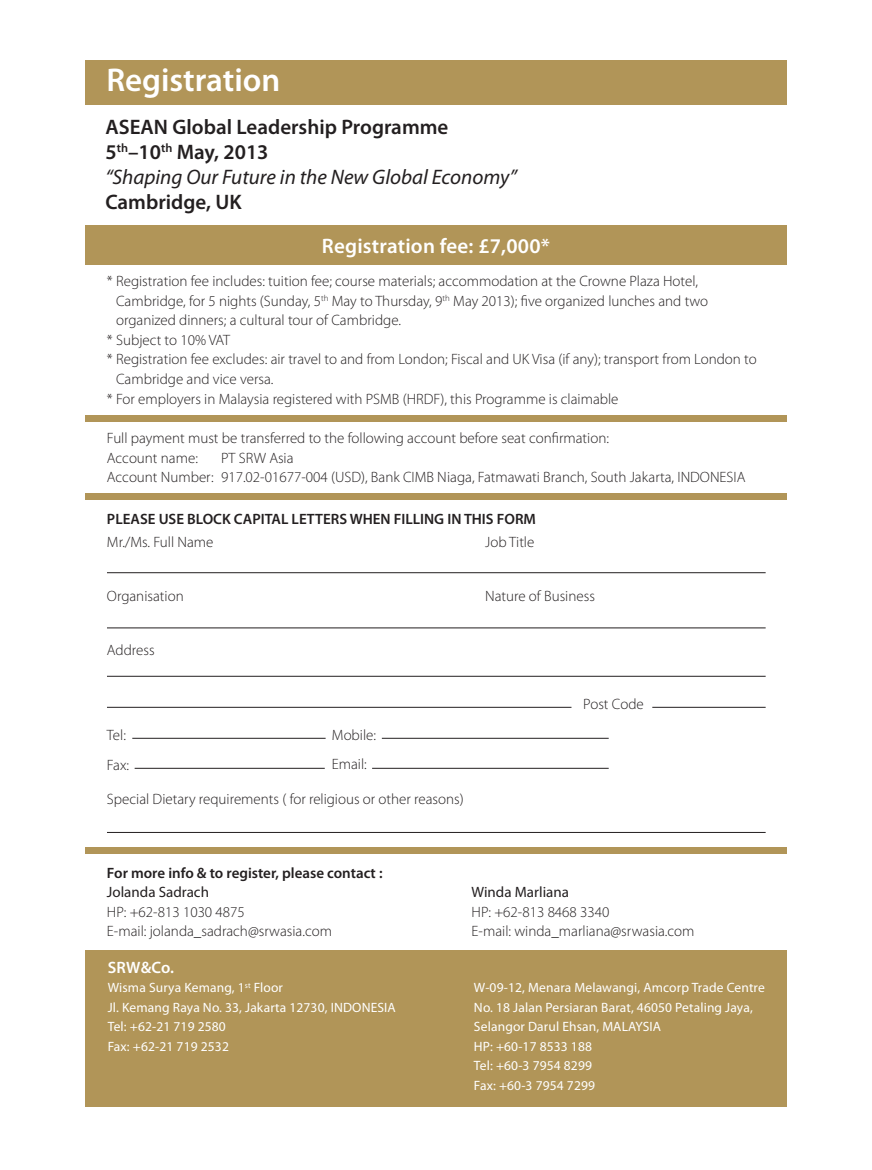
<style>
.page{position:relative;width:872px;height:1170px;background:#fff}
.page>*{position:absolute;margin:0;border:0;box-sizing:border-box;transform-origin:0 0}
.t1{font:600 33px "Myriad Pro";color:#fff}
.t2{font:600 21px "Myriad Pro";color:#231f20}
.t3{font:italic 21px "Myriad Pro";color:#231f20}
.t4{font:600 21px "Myriad Pro";letter-spacing:.01em;color:#fff}
.t5{font:600 16.5px "Myriad Pro";color:#fff}
.t6{font:300 15px/19.5px "Myriad Pro";color:#231f20}
.t7{font:600 15px "Myriad Pro";color:#231f20}
.t8{font:15px "Myriad Pro";color:#231f20}
.t9{font:13.5px "Myriad Pro";letter-spacing:.01em;color:#fff}
</style>
<div class="page">
<div style="left:85px;top:949px;width:702px;height:157px;background:#b19558"></div>
<div style="left:85px;top:60px;width:702px;height:44px;background:#b19558"></div>
<div style="left:85px;top:225px;width:702px;height:39px;background:#b19558"></div>
<div style="left:85px;top:415px;width:702px;height:6px;background:#b19558"></div>
<div style="left:85px;top:493px;width:702px;height:6px;background:#b19558"></div>
<div style="left:85px;top:847px;width:702px;height:6px;background:#b19558"></div>
<hr style="left:107px;top:572px;width:658px;height:1px;background:#231f20">
<hr style="left:107px;top:627px;width:658px;height:1px;background:#231f20">
<hr style="left:107px;top:675px;width:658px;height:1px;background:#231f20">
<hr style="left:107px;top:832px;width:658px;height:1px;background:#231f20">
<hr style="left:107px;top:707px;width:464px;height:1px;background:#231f20">
<hr style="left:652px;top:707px;width:113px;height:1px;background:#231f20">
<hr style="left:132px;top:737px;width:194px;height:1px;background:#231f20">
<hr style="left:382px;top:737px;width:226px;height:1px;background:#231f20">
<hr style="left:135px;top:767px;width:190px;height:1px;background:#231f20">
<hr style="left:372px;top:767px;width:236px;height:1px;background:#231f20">
<p class="t1" style="left:106px;top:59px;width:176px">Registration</p>
<p class="t2" style="left:105px;top:113px;width:344px">ASEAN Global Leadership Programme</p>
<p class="t2" style="left:105px;top:138px;width:165px">5<sup>th</sup>–10<sup>th</sup> May, 2013</p>
<p class="t3" style="left:105px;top:164px;width:413px">“Shaping Our Future in the New Global Economy”</p>
<p class="t2" style="left:105px;top:189px;width:138px">Cambridge, UK</p>
<p class="t4" style="left:322px;top:232px;width:229px">Registration fee: £7,000*</p>
<p class="t6" style="left:116px;top:271px;width:593px;text-indent:-9px">* Registration fee includes: tuition fee; course materials; accommodation at the Crowne Plaza Hotel,<br>Cambridge, for 5 nights (Sunday, 5<sup>th</sup> May to Thursday, 9<sup>th</sup> May 2013); five organized lunches and two organized dinners; a cultural tour of Cambridge.</p>
<p class="t6" style="left:107px;top:330px;width:125px">* Subject to 10% VAT</p>
<p class="t6" style="left:116px;top:349px;width:642px;text-indent:-9px">* Registration fee excludes: air travel to and from London; Fiscal and UK Visa (if any); transport from London to<br>Cambridge and vice versa.</p>
<p class="t6" style="left:107px;top:388px;width:513px">* For employers in Malaysia registered with PSMB (HRDF), this Programme is claimable</p>
<p class="t6" style="left:107px;top:428px;width:503px">Full payment must be transferred to the following account before seat confirmation:</p>
<p class="t6" style="left:107px;top:447px;width:92px">Account name:</p>
<p class="t6" style="left:221px;top:447px;width:74px">PT SRW Asia</p>
<p class="t6" style="left:107px;top:467px;width:640px">Account Number: 917.02-01677-004 (USD), Bank CIMB Niaga, Fatmawati Branch, South Jakarta, INDONESIA</p>
<p class="t7" style="left:107px;top:509px;width:430px">PLEASE USE BLOCK CAPITAL LETTERS WHEN FILLING IN THIS FORM</p>
<p class="t6" style="left:107px;top:531px;width:108px">Mr./Ms. Full Name</p>
<p class="t6" style="left:485px;top:531px;width:51px">Job Title</p>
<p class="t6" style="left:107px;top:585px;width:78px">Organisation</p>
<p class="t6" style="left:485px;top:585px;width:111px">Nature of Business</p>
<p class="t6" style="left:107px;top:639px;width:49px">Address</p>
<p class="t6" style="left:107px;top:725px;width:21px">Tel:</p>
<p class="t6" style="left:332px;top:725px;width:46px">Mobile:</p>
<p class="t6" style="left:107px;top:755px;width:24px">Fax:</p>
<p class="t6" style="left:332px;top:753px;width:37px">Email:</p>
<p class="t6" style="left:107px;top:788px;width:358px">Special Dietary requirements ( for religious or other reasons)</p>
<p class="t6" style="left:583px;top:693px;width:62px">Post Code</p>
<p class="t7" style="left:107px;top:863px;width:277px">For more info &amp; to register, please contact :</p>
<p class="t8" style="left:107px;top:883px;width:103px">Jolanda Sadrach</p>
<p class="t8" style="left:471px;top:883px;width:99px">Winda Marliana</p>
<p class="t6" style="left:107px;top:901px;width:139px">HP: +62-813 1030 4875</p>
<p class="t6" style="left:471px;top:901px;width:139px">HP: +62-813 8468 3340</p>
<p class="t6" style="left:107px;top:921px;width:226px">E-mail: jolanda_sadrach@srwasia.com</p>
<p class="t6" style="left:471px;top:921px;width:224px">E-mail: winda_marliana@srwasia.com</p>
<p class="t5" style="left:108px;top:956px;width:68px">SRW&amp;Co.</p>
<p class="t9" style="left:108px;top:979px;width:177px">Wisma Surya Kemang, 1<sup>st</sup> Floor</p>
<p class="t9" style="left:474px;top:979px;width:292px">W-09-12, Menara Melawangi, Amcorp Trade Centre</p>
<p class="t9" style="left:108px;top:998px;width:289px">Jl. Kemang Raya No. 33, Jakarta 12730, INDONESIA</p>
<p class="t9" style="left:474px;top:998px;width:280px">No. 18 Jalan Persiaran Barat, 46050 Petaling Jaya,</p>
<p class="t9" style="left:108px;top:1018px;width:120px">Tel: +62-21 719 2580</p>
<p class="t9" style="left:474px;top:1018px;width:189px">Selangor Darul Ehsan, MALAYSIA</p>
<p class="t9" style="left:108px;top:1037px;width:123px">Fax: +62-21 719 2532</p>
<p class="t9" style="left:474px;top:1037px;width:120px">HP: +60-17 8533 188</p>
<p class="t9" style="left:474px;top:1057px;width:120px">Tel: +60-3 7954 8299</p>
<p class="t9" style="left:474px;top:1076px;width:123px">Fax: +60-3 7954 7299</p>
</div>
